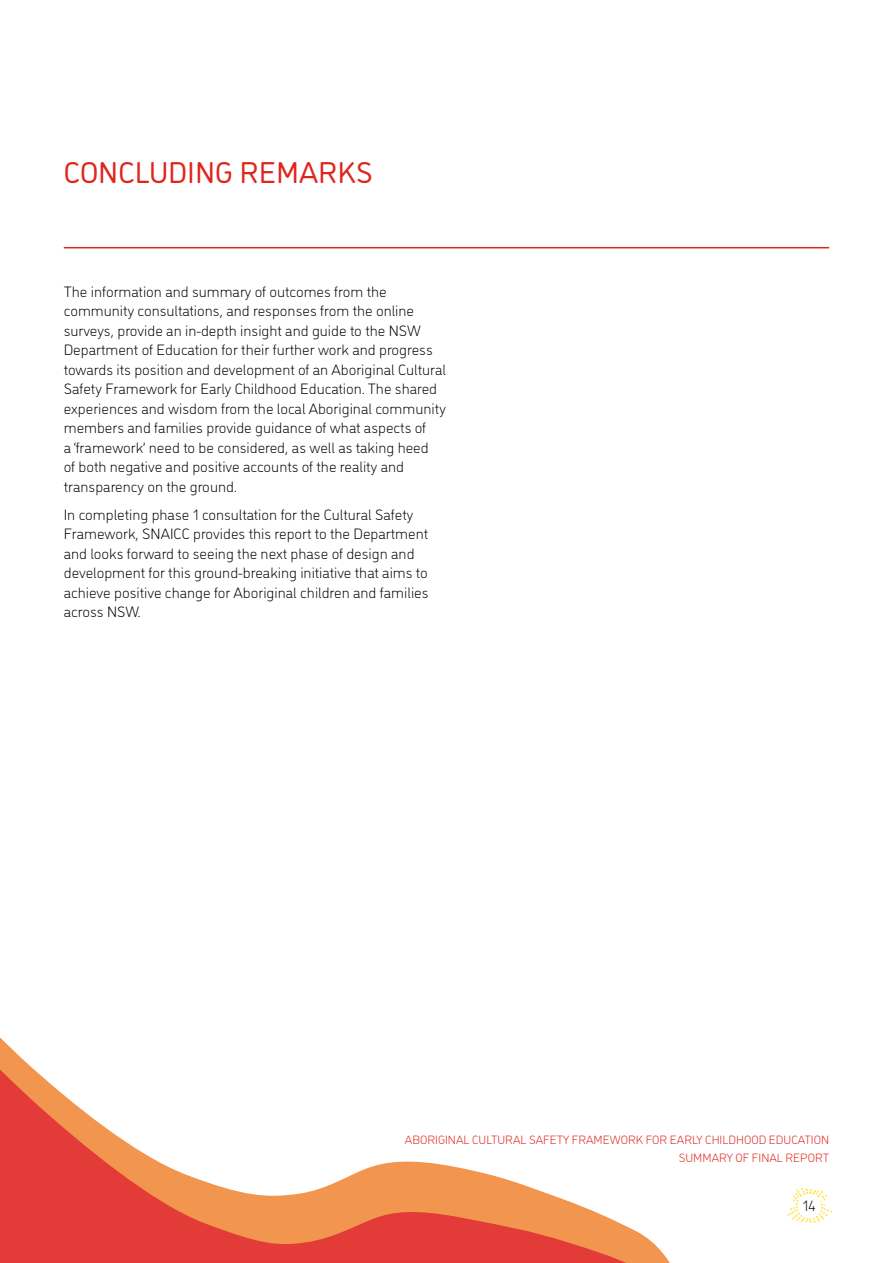
<style>
.page{position:relative;width:893px;height:1263px;background:#fff}
.page>*{position:absolute;margin:0;border:0;box-sizing:border-box;transform-origin:0 0}
.t1{font:30px "DI Nosaur";color:#de261c}
.Body{font:300 15px/19.5px "DI Nosaur";color:#000}
.t2{font:300 12px/17.5px "DI Nosaur";color:#de261c;text-align:right}
</style>
<div class="page">
<hr style="left:64px;top:247px;width:765px;height:1px;background:#de261c">
<svg style="left:0;top:1037px;width:670px;height:226px"></svg>
<svg style="left:787px;top:1188px;width:45px;height:35px"></svg>
<h1 class="t1" style="left:64px;top:151px;width:311px">CONCLUDING REMARKS</h1>
<p class="Body" style="left:64px;top:281px;width:384px">The information and summary of outcomes from the community consultations, and responses from the online surveys, provide an in-depth insight and guide to the NSW Department of Education for their further work and progress towards its position and development of an Aboriginal Cultural Safety Framework for Early Childhood Education. The shared experiences and wisdom from the local Aboriginal community members and families provide guidance of what aspects of<br>a ‘framework’ need to be considered, as well as taking heed<br>of both negative and positive accounts of the reality and transparency on the ground.</p>
<p class="Body" style="left:64px;top:504px;width:366px">In completing phase 1 consultation for the Cultural Safety Framework, SNAICC provides this report to the Department and looks forward to seeing the next phase of design and development for this ground-breaking initiative that aims to achieve positive change for Aboriginal children and families across NSW.</p>
<p class="t2" style="left:405px;top:1130px;width:426px">ABORIGINAL CULTURAL SAFETY FRAMEWORK FOR EARLY CHILDHOOD EDUCATION<br>SUMMARY OF FINAL REPORT</p>
<p class="Body" style="left:803px;top:1195px;width:14px">14</p>
</div>
